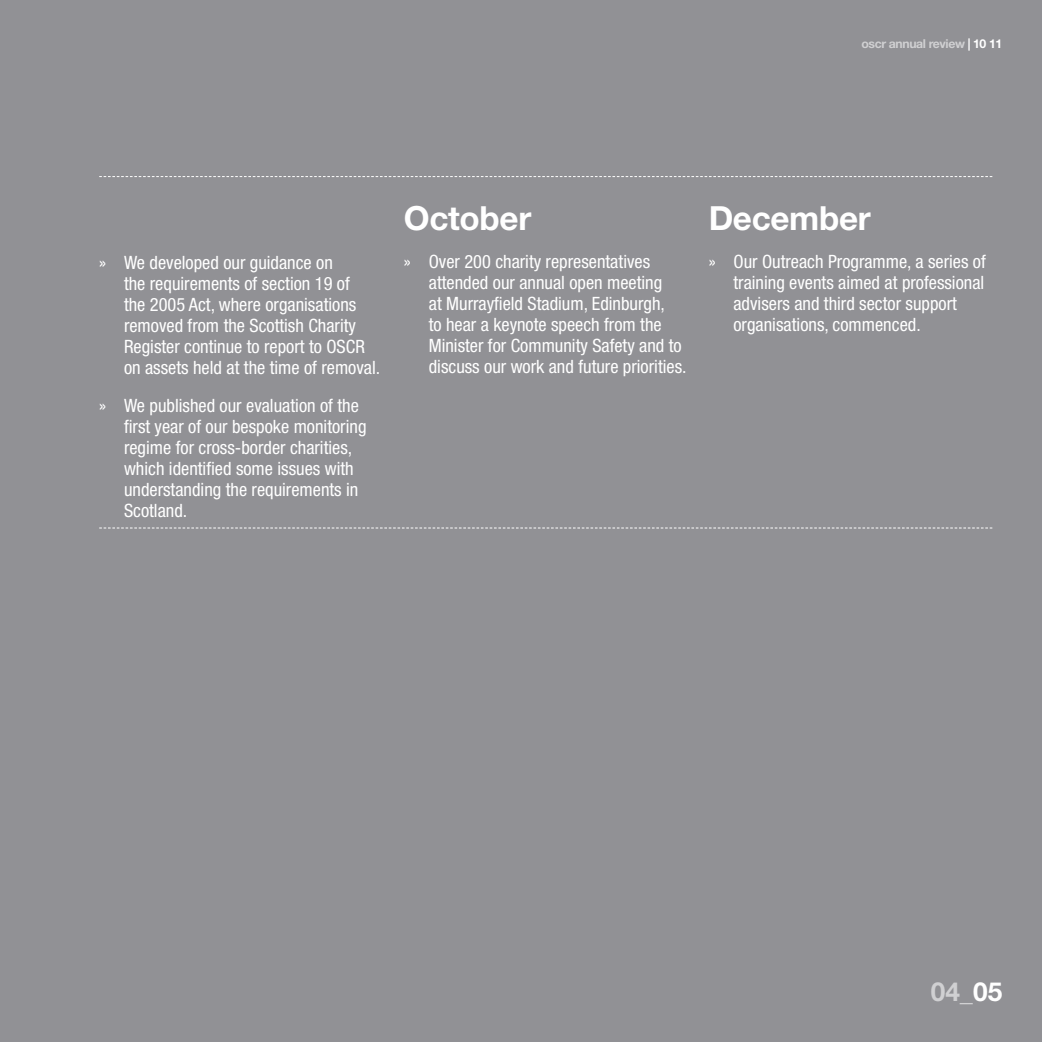
<style>
.page{position:relative;width:1042px;height:1042px;background:#919195}
.page>*{position:absolute;margin:0;border:0;box-sizing:border-box;transform-origin:0 0}
.t1{font:700 33.25px "Helvetica Neue LT Std";letter-spacing:-.01em;color:#fff}
.t2{font:700 26.25px "Helvetica Neue LT Std";color:#d0d0d2}
.t3{font:condensed 18.38px/21px "Helvetica Neue LT Std";color:#fff}
.t4{font:700 12.25px "Helvetica Neue LT Std";letter-spacing:-.03em;color:#d0d0d2}
.s1{color:#fff}
.s2{font-family:"Helvetica Neue LT"}
</style>
<div class="page">
<svg style="left:99px;top:176px;width:893px;height:1px"></svg>
<svg style="left:99px;top:527px;width:893px;height:1px"></svg>
<p class="t4" style="left:861px;top:36px;width:142px">oscr annual review <span class="s1">| 10 11</span></p>
<p class="t3" style="left:124px;top:251px;width:258px;text-indent:-25px"><span class="s2">»</span> We developed our guidance on<br>the requirements of section 19 of<br>the 2005 Act, where organisations removed from the Scottish Charity Register continue to report to OSCR on assets held at the time of removal.</p>
<p class="t3" style="left:124px;top:395px;width:244px;text-indent:-25px"><span class="s2">»</span> We published our evaluation of the first year of our bespoke monitoring regime for cross-border charities, which identified some issues with understanding the requirements in<br>Scotland.</p>
<h1 class="t1" style="left:404px;top:197px;width:129px">October</h1>
<p class="t3" style="left:429px;top:251px;width:259px;text-indent:-25px"><span class="s2">»</span> Over 200 charity representatives attended our annual open meeting<br>at Murrayfield Stadium, Edinburgh,<br>to hear a keynote speech from the Minister for Community Safety and to discuss our work and future priorities.</p>
<h1 class="t1" style="left:708px;top:197px;width:164px">December</h1>
<p class="t3" style="left:733px;top:251px;width:254px;text-indent:-25px"><span class="s2">»</span> Our Outreach Programme, a series of training events aimed at professional advisers and third sector support organisations, commenced.</p>
<h2 class="t2" style="left:931px;top:975px;width:73px">04_<span class="s1">05</span></h2>
</div>
